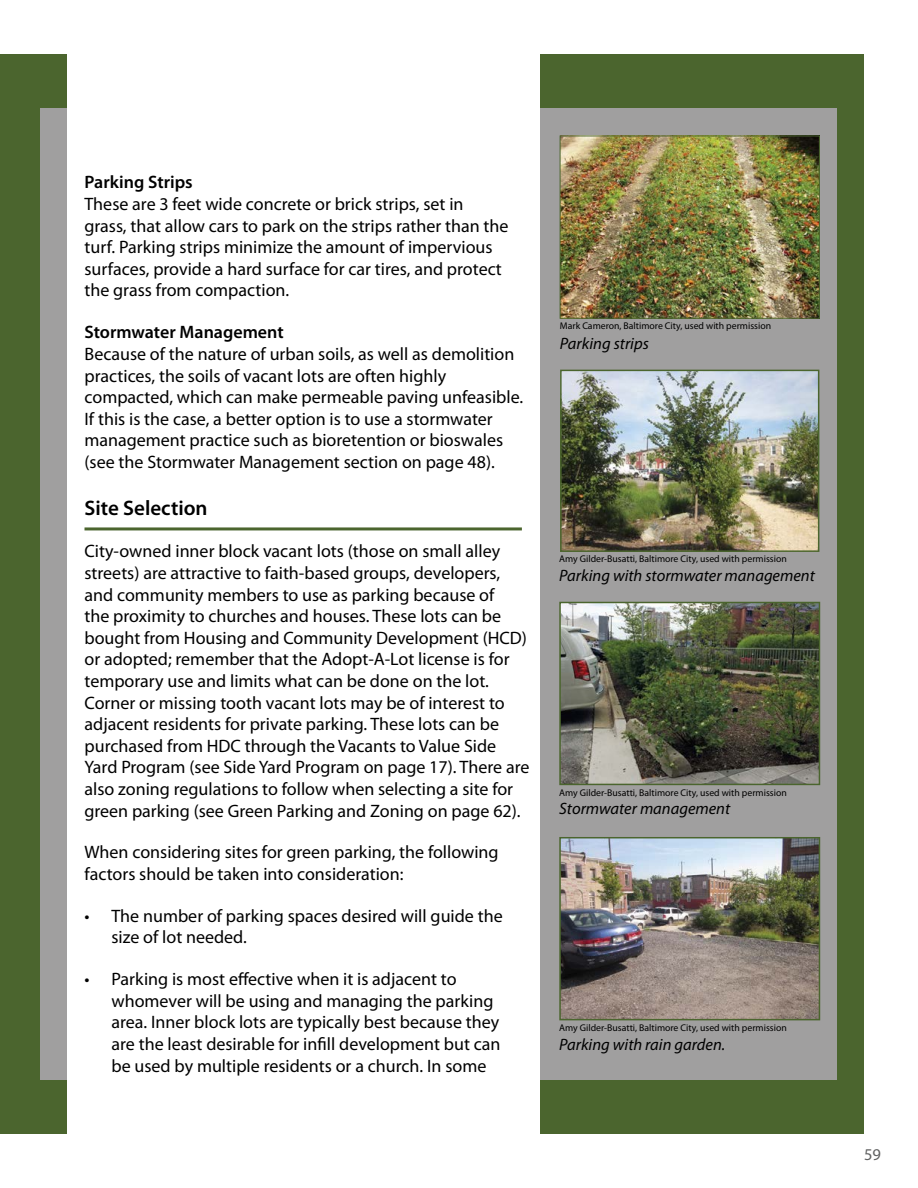
<style>
.page{position:relative;width:918px;height:1188px;background:#fff}
.page>*{position:absolute;margin:0;border:0;box-sizing:border-box;transform-origin:0 0}
.t1{font:600 21px "Myriad Pro";color:#000}
.t2{font:18px/21.6px "Myriad Pro";color:#000}
.t3{font:600 18px "Myriad Pro";color:#000}
.t4{font:italic 16.5px "Myriad Pro";color:#000}
.t5{font:16.5px "Myriad Pro";color:#606161}
.photocredit{font:9.75px "Myriad Pro";color:#000}
</style>
<div class="page">
<div style="left:0;top:54px;width:864px;height:1080px;background:#4b652e"></div>
<div style="left:40px;top:108px;width:797px;height:972px;background:#a09f9f"></div>
<div style="left:67px;top:0;width:472px;height:1188px;background:#fff"></div>
<hr style="left:85px;top:527px;width:437px;height:3px;background:#4b652e">
<img style="left:562px;top:840px;width:255px;height:177px">
<div style="left:559px;top:837px;width:261px;height:183px;border:2px solid #4b652e"></div>
<img style="left:562px;top:605px;width:255px;height:177px">
<div style="left:559px;top:602px;width:261px;height:183px;border:2px solid #4b652e"></div>
<img style="left:562px;top:138px;width:256px;height:178px">
<div style="left:560px;top:136px;width:260px;height:182px;border:1px solid #4b652e"></div>
<img style="left:563px;top:373px;width:253px;height:176px">
<div style="left:560px;top:370px;width:259px;height:182px;border:2px solid #4b652e"></div>
<p class="t3" style="left:85px;top:171px;width:110px">Parking Strips</p>
<p class="t2" style="left:85px;top:193px;width:425px">These are 3 feet wide concrete or brick strips, set in grass, that allow cars to park on the strips rather than the turf. Parking strips minimize the amount of impervious surfaces, provide a hard surface for car tires, and protect the grass from compaction.</p>
<p class="t3" style="left:85px;top:321px;width:201px">Stormwater Management</p>
<p class="t2" style="left:85px;top:343px;width:440px">Because of the nature of urban soils, as well as demolition practices, the soils of vacant lots are often highly compacted, which can make permeable paving unfeasible.<br>If this is the case, a better option is to use a stormwater management practice such as bioretention or bioswales (see the Stormwater Management section on page 48).</p>
<p class="t1" style="left:85px;top:495px;width:125px">Site Selection</p>
<p class="t2" style="left:85px;top:540px;width:446px">City-owned inner block vacant lots (those on small alley streets) are attractive to faith-based groups, developers, and community members to use as parking because of<br>the proximity to churches and houses. These lots can be bought from Housing and Community Development (HCD) or adopted; remember that the Adopt-A-Lot license is for temporary use and limits what can be done on the lot.<br>Corner or missing tooth vacant lots may be of interest to adjacent residents for private parking. These lots can be purchased from HDC through the Vacants to Value Side Yard Program (see Side Yard Program on page 17). There are also zoning regulations to follow when selecting a site for green parking (see Green Parking and Zoning on page 62).</p>
<p class="t2" style="left:85px;top:841px;width:416px">When considering sites for green parking, the following factors should be taken into consideration:</p>
<p class="t2" style="left:112px;top:905px;width:393px;text-indent:-27px">• The number of parking spaces desired will guide the size of lot needed.</p>
<p class="t2" style="left:112px;top:968px;width:391px;text-indent:-27px">• Parking is most effective when it is adjacent to whomever will be using and managing the parking area. Inner block lots are typically best because they are the least desirable for infill development but can be used by multiple residents or a church. In some</p>
<p class="photocredit" style="left:560px;top:319px;width:213px">Mark Cameron, Baltimore City, used with permission</p>
<p class="t4" style="left:560px;top:333px;width:90px">Parking strips</p>
<p class="photocredit" style="left:559px;top:553px;width:229px">Amy Gilder-Busatti, Baltimore City, used with permission</p>
<p class="t4" style="left:559px;top:566px;width:257px">Parking with stormwater management</p>
<p class="photocredit" style="left:559px;top:786px;width:229px">Amy Gilder-Busatti, Baltimore City, used with permission</p>
<p class="t4" style="left:559px;top:798px;width:172px">Stormwater management</p>
<p class="photocredit" style="left:559px;top:1021px;width:229px">Amy Gilder-Busatti, Baltimore City, used with permission</p>
<p class="t4" style="left:559px;top:1035px;width:168px">Parking with rain garden.</p>
<p class="t5" style="left:864px;top:1144px;width:18px">59</p>
</div>
